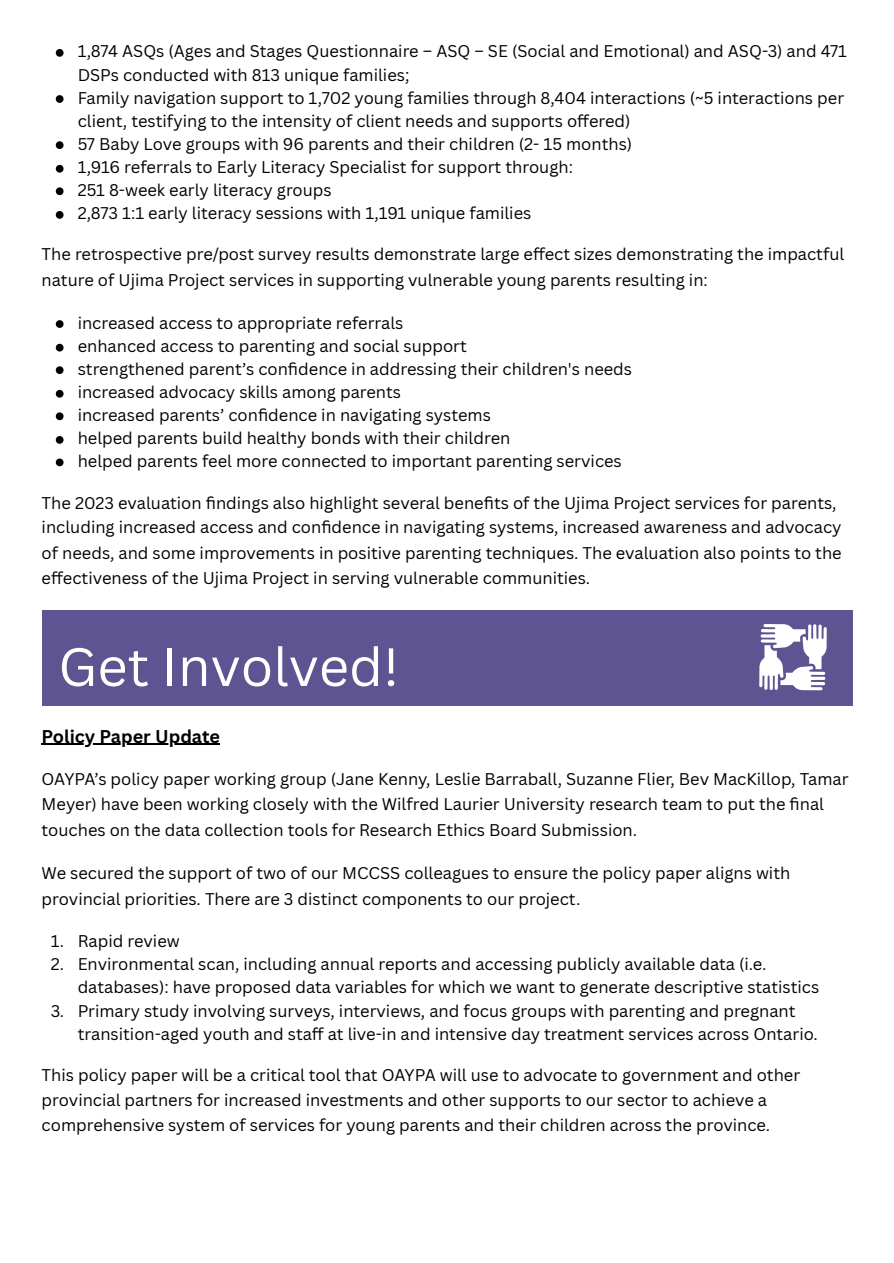
<style>
.page{position:relative;width:894px;height:1263px;background:#fff}
.page>*{position:absolute;margin:0;border:0;box-sizing:border-box;transform-origin:0 0}
.t1{font:52.65px "Canva Sans";color:#fff}
.t2{font:700 18px "Canva Sans";color:#000}
.t3{font:16.5px/25.2px "Canva Sans";color:#000}
</style>
<div class="page">
<hr style="left:42px;top:744px;width:178px;height:1px;background:#000">
<svg style="left:56px;top:49px;width:7px;height:8px"></svg>
<svg style="left:56px;top:95px;width:7px;height:8px"></svg>
<svg style="left:56px;top:141px;width:7px;height:8px"></svg>
<svg style="left:56px;top:165px;width:7px;height:8px"></svg>
<svg style="left:56px;top:187px;width:7px;height:8px"></svg>
<svg style="left:56px;top:211px;width:7px;height:8px"></svg>
<svg style="left:56px;top:320px;width:7px;height:8px"></svg>
<svg style="left:56px;top:344px;width:7px;height:7px"></svg>
<svg style="left:56px;top:366px;width:7px;height:8px"></svg>
<svg style="left:56px;top:390px;width:7px;height:8px"></svg>
<svg style="left:56px;top:412px;width:7px;height:8px"></svg>
<svg style="left:56px;top:436px;width:7px;height:8px"></svg>
<svg style="left:56px;top:459px;width:7px;height:7px"></svg>
<div style="left:42px;top:610px;width:810px;height:95px;background:#5d5491"></div>
<svg style="left:759px;top:624px;width:67px;height:66px"></svg>
<p class="t3" style="left:78px;top:39px;width:770px;line-height:23.7px">1,874 ASQs (Ages and Stages Questionnaire – ASQ – SE (Social and Emotional) and ASQ-3) and 471<br>DSPs conducted with 813 unique families;</p>
<p class="t3" style="left:78px;top:85px;width:767px;line-height:23.7px">Family navigation support to 1,702 young families through 8,404 interactions (~5 interactions per client, testifying to the intensity of client needs and supports offered)</p>
<p class="t3" style="left:78px;top:131px;width:556px">57 Baby Love groups with 96 parents and their children (2- 15 months)</p>
<p class="t3" style="left:78px;top:154px;width:496px">1,916 referrals to Early Literacy Specialist for support through:</p>
<p class="t3" style="left:78px;top:177px;width:255px">251 8-week early literacy groups</p>
<p class="t3" style="left:78px;top:200px;width:455px">2,873 1:1 early literacy sessions with 1,191 unique families</p>
<p class="t3" style="left:42px;top:241px;width:804px;line-height:25.8px">The retrospective pre/post survey results demonstrate large effect sizes demonstrating the impactful nature of Ujima Project services in supporting vulnerable young parents resulting in:</p>
<p class="t3" style="left:78px;top:309px;width:327px">increased access to appropriate referrals</p>
<p class="t3" style="left:78px;top:333px;width:390px">enhanced access to parenting and social support</p>
<p class="t3" style="left:78px;top:356px;width:556px">strengthened parent’s confidence in addressing their children's needs</p>
<p class="t3" style="left:78px;top:379px;width:325px">increased advocacy skills among parents</p>
<p class="t3" style="left:78px;top:402px;width:414px">increased parents’ confi dence in navigating systems</p>
<p class="t3" style="left:78px;top:425px;width:434px">helped parents build healthy bonds with their children</p>
<p class="t3" style="left:78px;top:448px;width:545px">helped parents feel more connected to important parenting services</p>
<p class="t3" style="left:42px;top:489px;width:801px">The 2023 evaluation fi ndings also highlight several benefits of the Ujima Project services for parents, including increased access and confi dence in navigating systems, increased awareness and advocacy of needs, and some improvements in positive parenting techniques. The evaluation also points to the effectiveness of the Ujima Project in serving vulnerable communities.</p>
<p class="t1" style="left:58px;top:630px;width:342px">Get Involved!</p>
<p class="t2" style="left:42px;top:723px;width:180px">Policy Paper Update</p>
<p class="t3" style="left:42px;top:766px;width:808px">OAYPA’s policy paper working group (Jane Kenny, Leslie Barraball, Suzanne Flier, Bev MacKillop, Tamar<br>Meyer) have been working closely with the Wilfred Laurier University research team to put the fi nal touches on the data collection tools for Research Ethics Board Submission.</p>
<p class="t3" style="left:42px;top:859px;width:750px;line-height:25.8px">We secured the support of two of our MCCSS colleagues to ensure the policy paper aligns with provincial priorities. There are 3 distinct components to our project.</p>
<p class="t3" style="left:51px;top:928px;width:131px">1. Rapid review</p>
<p class="t3" style="left:78px;top:951px;width:743px;line-height:23.7px;text-indent:-27px">2. Environmental scan, including annual reports and accessing publicly available data (i.e. databases): have proposed data variables for which we want to generate descriptive statistics</p>
<p class="t3" style="left:78px;top:999px;width:741px;line-height:22.5px;text-indent:-27px">3. Primary study involving surveys, interviews, and focus groups with parenting and pregnant transition-aged youth and staff at live-in and intensive day treatment services across Ontario.</p>
<p class="t3" style="left:42px;top:1062px;width:759px;line-height:24.8px">This policy paper will be a critical tool that OAYPA will use to advocate to government and other provincial partners for increased investments and other supports to our sector to achieve a comprehensive system of services for young parents and their children across the province.</p>
</div>
